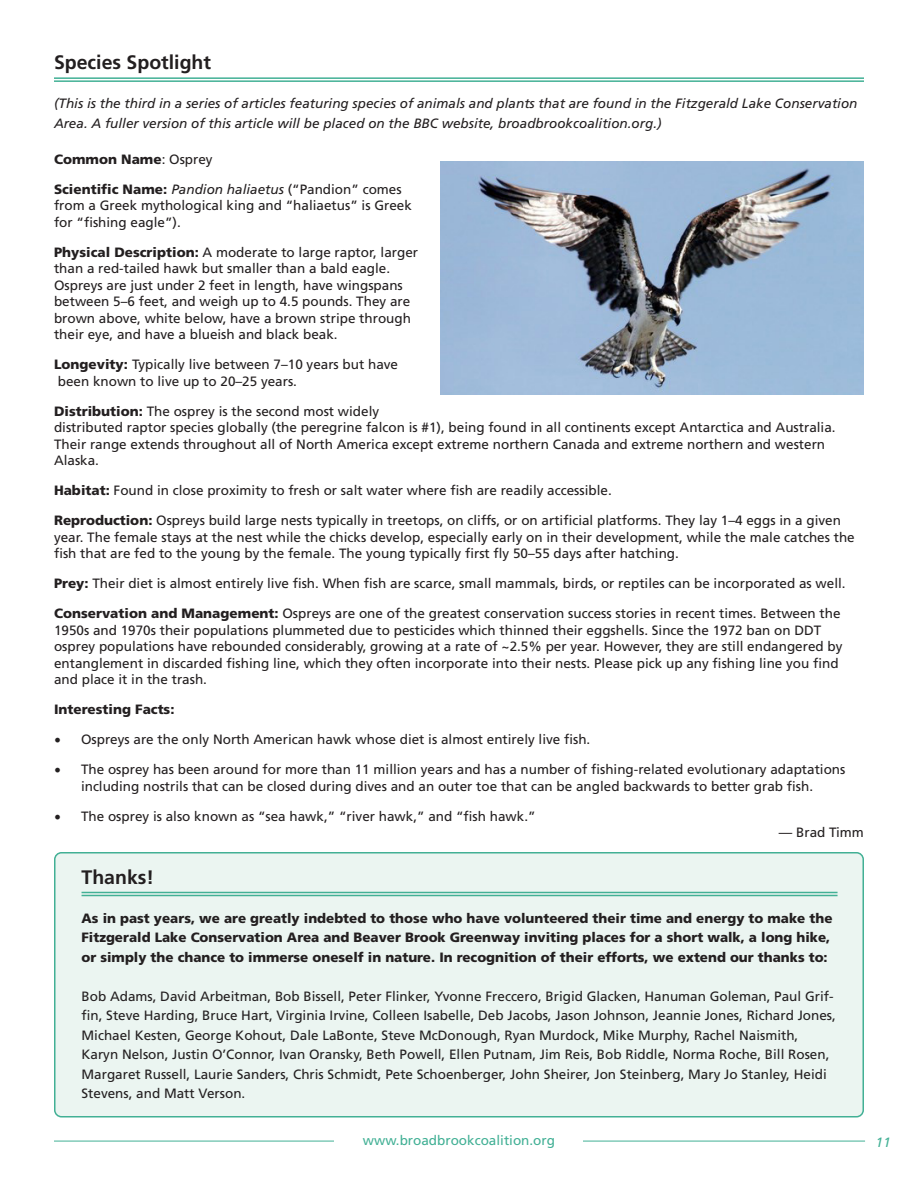
<style>
.page{position:relative;width:918px;height:1188px;background:#fff}
.page>*{position:absolute;margin:0;border:0;box-sizing:border-box;transform-origin:0 0}
.t1{font:700 19.5px "Frutiger";color:#231f20}
.t2{font:13.5px/16.5px "Frutiger";color:#231f20}
.t3{font:900 13.5px/19.5px "Frutiger";color:#231f20}
.t4{font:italic 13.5px/19.5px "Frutiger";color:#231f20}
.t5{font:13.5px "Frutiger";color:#42b095}
.t6{font:italic 13.5px "Frutiger";color:#42b095}
.s1{font-weight:400}
.s2{font-weight:900}
.s3{font-style:italic}
.s4{font-family:"Minion Pro";font-size:18px}
</style>
<div class="page">
<hr style="left:54px;top:1141px;width:811px;height:1px;background:#42b095">
<div style="left:335px;top:1134px;width:248px;height:29px;background:#fff"></div>
<div style="left:55px;top:853px;width:808px;height:264px;background:#ebf5f1;border-radius:7px"></div>
<div style="left:54px;top:852px;width:810px;height:266px;border:2px solid #42b095;border-radius:7px"></div>
<hr style="left:82px;top:892px;width:756px;height:1px;background:#42b095">
<hr style="left:82px;top:895px;width:756px;height:1px;background:#42b095">
<hr style="left:54px;top:77px;width:810px;height:2px;background:#42b095">
<hr style="left:54px;top:80px;width:810px;height:2px;background:#42b095">
<img style="left:441px;top:162px;width:423px;height:233px">
<p class="t1" style="left:54px;top:51px;width:159px">Species Spotlight</p>
<p class="t4" style="left:54px;top:94px;width:805px">(This is the third in a series of articles featuring species of animals and plants that are found in the Fitzgerald Lake Conservation<br>Area. A fuller version of this article will be placed on the BBC website, broadbrookcoalition.org.)</p>
<p class="t3" style="left:54px;top:149px;width:160px">Common Name<span class="s1">: Osprey</span></p>
<p class="t2" style="left:54px;top:181px;width:359px"><span class="s2">Scientific Name:</span> <span class="s3">Pandion haliaetus</span> (“Pandion” comes from a Greek mythological king and “haliaetus” is Greek for “fishing eagle”).</p>
<p class="t2" style="left:54px;top:244px;width:366px"><span class="s2">Physical Description:</span> A moderate to large raptor, larger than a red-tailed hawk but smaller than a bald eagle.<br>Ospreys are just under 2 feet in length, have wingspans between 5–6 feet, and weigh up to 4.5 pounds. They are brown above, white below, have a brown stripe through their eye, and have a blueish and black beak.</p>
<p class="t2" style="left:54px;top:356px;width:346px"><span class="s2">Longevity:</span> Typically live between 7–10 years but have been known to live up to 20–25 years.</p>
<p class="t2" style="left:54px;top:403px;width:783px"><span class="s2">Distribution:</span> The osprey is the second most widely<br>distributed raptor species globally (the peregrine falcon is #1), being found in all continents except Antarctica and Australia.<br>Their range extends throughout all of North America except extreme northern Canada and extreme northern and western Alaska.</p>
<p class="t2" style="left:54px;top:482px;width:559px"><span class="s2">Habitat:</span> Found in close proximity to fresh or salt water where fish are readily accessible.</p>
<p class="t2" style="left:54px;top:512px;width:802px"><span class="s2">Reproduction:</span> Ospreys build large nests typically in treetops, on cliffs, or on artificial platforms. They lay 1–4 eggs in a given year. The female stays at the nest while the chicks develop, especially early on in their development, while the male catches the fish that are fed to the young by the female. The young typically first fly 50–55 days after hatching.</p>
<p class="t2" style="left:54px;top:575px;width:793px"><span class="s2">Prey:</span> Their diet is almost entirely live fish. When fish are scarce, small mammals, birds, or reptiles can be incorporated as well.</p>
<p class="t2" style="left:54px;top:605px;width:790px"><span class="s2">Conservation and Management:</span> Ospreys are one of the greatest conservation success stories in recent times. Between the 1950s and 1970s their populations plummeted due to pesticides which thinned their eggshells. Since the 1972 ban on DDT osprey populations have rebounded considerably, growing at a rate of ~2.5% per year. However, they are still endangered by entanglement in discarded fishing line, which they often incorporate into their nests. Please pick up any fishing line you find and place it in the trash.</p>
<p class="t3" style="left:54px;top:699px;width:122px">Interesting Facts:</p>
<p class="t2" style="left:54px;top:731px;width:538px"><span class="s4">•</span> Ospreys are the only North American hawk whose diet is almost entirely live fish.</p>
<p class="t2" style="left:54px;top:761px;width:793px;text-align:center"><span class="s4">•</span> The osprey has been around for more than 11 million years and has a number of fishing-related evolutionary adaptations including nostrils that can be closed during dives and an outer toe that can be angled backwards to better grab fish.</p>
<p class="t2" style="left:54px;top:808px;width:483px"><span class="s4">•</span> The osprey is also known as “sea hawk,” “river hawk,” and “fish hawk.”</p>
<p class="t2" style="left:779px;top:824px;width:87px">— Brad Timm</p>
<p class="t1" style="left:82px;top:865px;width:74px">Thanks!</p>
<p class="t3" style="left:82px;top:908px;width:752px">As in past years, we are greatly indebted to those who have volunteered their time and energy to make the<br>Fitzgerald Lake Conservation Area and Beaver Brook Greenway inviting places for a short walk, a long hike, or simply the chance to immerse oneself in nature. In recognition of their efforts, we extend our thanks to:</p>
<p class="t2" style="left:82px;top:986px;width:756px;line-height:19.5px">Bob Adams, David Arbeitman, Bob Bissell, Peter Flinker, Yvonne Freccero, Brigid Glacken, Hanuman Goleman, Paul Grif&shy;fin, Steve Harding, Bruce Hart, Virginia Irvine, Colleen Isabelle, Deb Jacobs, Jason Johnson, Jeannie Jones, Richard Jones, Michael Kesten, George Kohout, Dale LaBonte, Steve McDonough, Ryan Murdock, Mike Murphy, Rachel Naismith, Karyn Nelson, Justin O’Connor, Ivan Oransky, Beth Powell, Ellen Putnam, Jim Reis, Bob Riddle, Norma Roche, Bill Rosen, Margaret Russell, Laurie Sanders, Chris Schmidt, Pete Schoenberger, John Sheirer, Jon Steinberg, Mary Jo Stanley, Heidi Stevens, and Matt Verson.</p>
<p class="t5" style="left:363px;top:1132px;width:194px">www.broadbrookcoalition.org</p>
<p class="t6" style="left:876px;top:1135px;width:17px">11</p>
</div>
